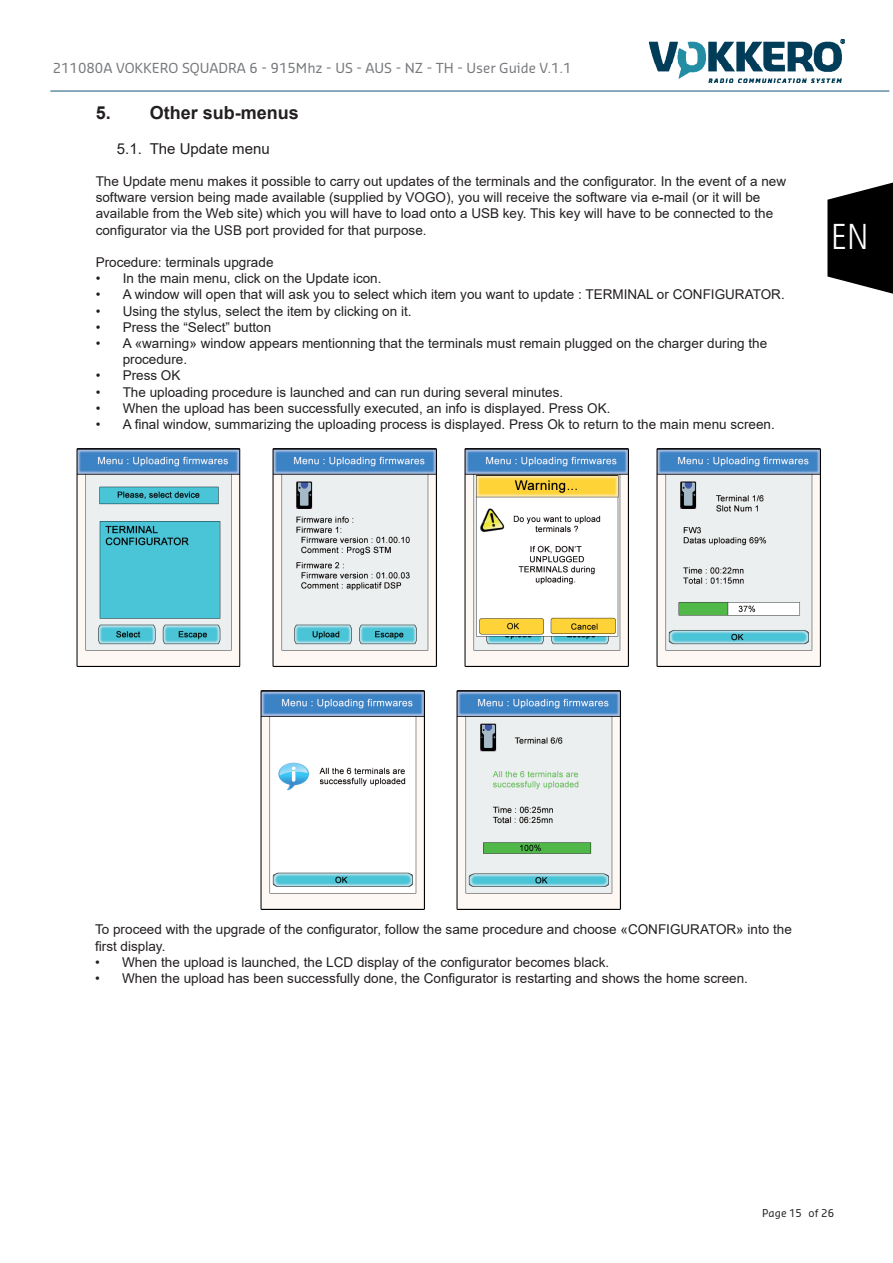
<style>
.page{position:relative;width:893px;height:1263px;background:#fff}
.page>*{position:absolute;margin:0;border:0;box-sizing:border-box;transform-origin:0 0}
.t1{font:300 condensed 36px "Frutiger LT";color:#fff}
.t2{font:700 18px "Arial";color:#231f20}
.t3{font:15px "Arial";color:#231f20}
.t4{font:13.5px/16.2px "Arial";color:#231f20}
.t5{font:13.5px "Sansa Pro";color:#76787b}
.t6{font:10.5px "Sansa Pro";color:#231f20}
</style>
<div class="page">
<img style="left:649px;top:39px;width:195px;height:44px">
<hr style="left:50px;top:91px;width:839px;height:1px;background:#135679">
<svg style="left:827px;top:182px;width:66px;height:112px"></svg>
<img style="left:76px;top:448px;width:165px;height:219px">
<img style="left:272px;top:448px;width:165px;height:219px">
<img style="left:464px;top:448px;width:165px;height:219px">
<img style="left:656px;top:448px;width:165px;height:219px">
<img style="left:260px;top:690px;width:165px;height:220px">
<img style="left:456px;top:690px;width:165px;height:220px">
<p class="t5" style="left:53px;top:59px;width:520px">211080A VOKKERO SQUADRA 6 - 915Mhz - US - AUS - NZ - TH - User Guide V.1.1</p>
<h2 class="t2" style="left:96px;top:100px;width:205px">5. Other sub-menus</h2>
<p class="t3" style="left:117px;top:138px;width:154px">5.1. The Update menu</p>
<p class="t4" style="left:96px;top:173px;width:692px">The Update menu makes it possible to carry out updates of the terminals and the configurator. In the event of a new software version being made available (supplied by VOGO), you will receive the software via e-mail (or it will be available from the Web site) which you will have to load onto a USB key. This key will have to be connected to the configurator via the USB port provided for that purpose.</p>
<p class="t4" style="left:96px;top:254px;width:179px">Procedure: terminals upgrade</p>
<p class="t4" style="left:96px;top:270px;width:287px">• In the main menu, click on the Update icon.</p>
<p class="t4" style="left:96px;top:286px;width:691px">• A window will open that will ask you to select which item you want to update : TERMINAL or CONFIGURATOR.</p>
<p class="t4" style="left:96px;top:303px;width:317px">• Using the stylus, select the item by clicking on it.</p>
<p class="t4" style="left:96px;top:319px;width:177px">• Press the “Select” button</p>
<p class="t4" style="left:123px;top:335px;width:646px;text-indent:-27px">• A «warning» window appears mentionning that the terminals must remain plugged on the charger during the procedure.</p>
<p class="t4" style="left:96px;top:367px;width:86px">• Press OK</p>
<p class="t4" style="left:96px;top:384px;width:469px">• The uploading procedure is launched and can run during several minutes.</p>
<p class="t4" style="left:96px;top:400px;width:516px">• When the upload has been successfully executed, an info is displayed. Press OK.</p>
<p class="t4" style="left:96px;top:416px;width:681px">• A final window, summarizing the uploading process is displayed. Press Ok to return to the main menu screen.</p>
<h1 class="t1" style="left:831px;top:216px;width:39px">EN</h1>
<p class="t4" style="left:95px;top:921px;width:698px">To proceed with the upgrade of the configurator, follow the same procedure and choose «CONFIGURATOR» into the first display.</p>
<p class="t4" style="left:95px;top:954px;width:515px">• When the upload is launched, the LCD display of the configurator becomes black.</p>
<p class="t4" style="left:95px;top:970px;width:654px">• When the upload has been successfully done, the Configurator is restarting and shows the home screen.</p>
<p class="t6" style="left:762px;top:1206px;width:74px">Page 15 of 26</p>
</div>
